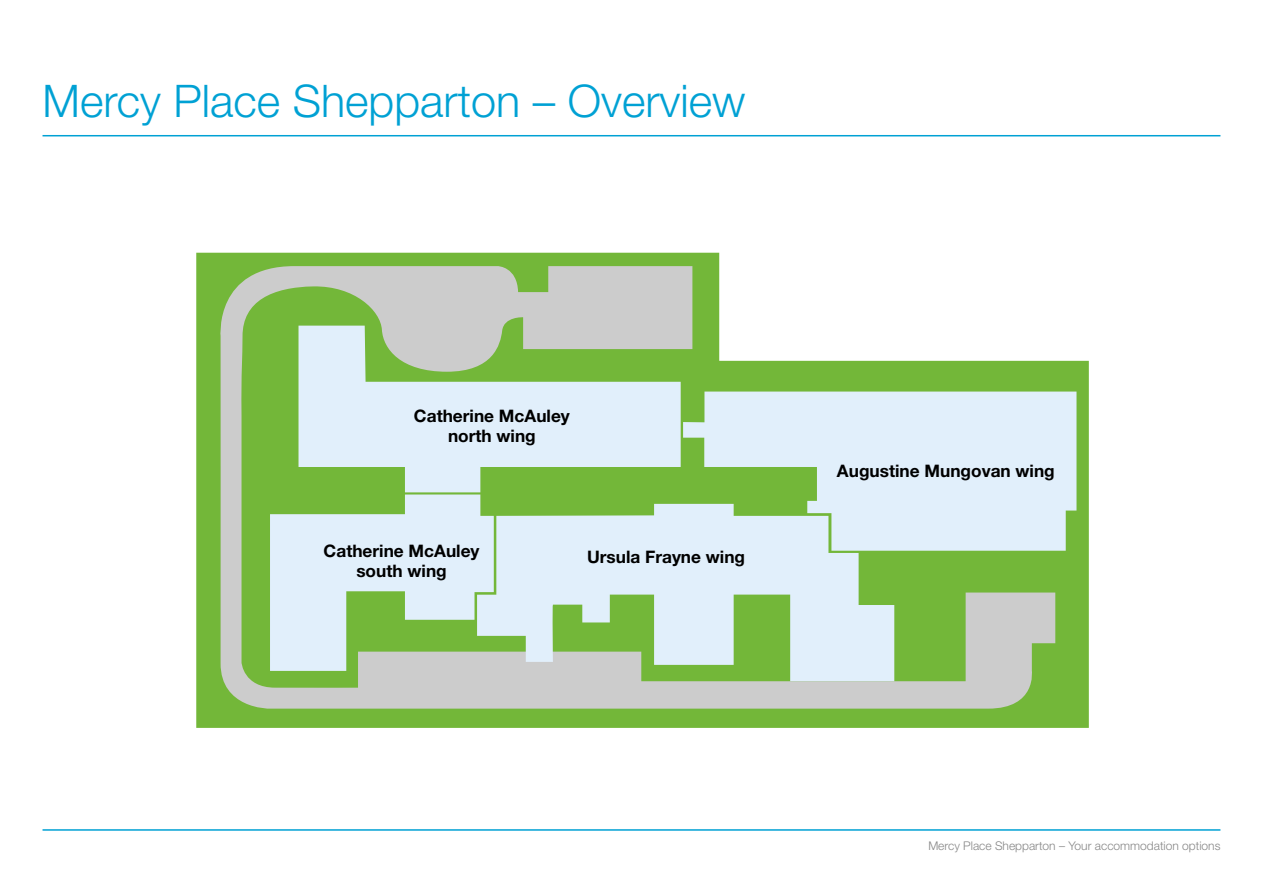
<style>
.page{position:relative;width:1263px;height:893px;background:#fff}
.page>*{position:absolute;margin:0;border:0;box-sizing:border-box;transform-origin:0 0}
.t1{font:300 45px "Helvetica Neue LT Std";color:#00a1d4}
.t2{font:700 17.25px/20.2px "Helvetica Neue LT Std";color:#000;text-align:center}
.t3{font:300 12px "Helvetica Neue LT Std";color:#878787}
</style>
<div class="page">
<hr style="left:43px;top:829px;width:1177px;height:2px;background:#00a1d4">
<hr style="left:43px;top:135px;width:1177px;height:1px;background:#00a1d4">
<svg style="left:196px;top:253px;width:893px;height:475px;fill:#73b739"></svg>
<svg style="left:215px;top:266px;width:840px;height:443px"></svg>
<svg style="left:298px;top:326px;width:383px;height:166px;fill:#e1effb"></svg>
<svg style="left:270px;top:494px;width:224px;height:177px"></svg>
<svg style="left:477px;top:504px;width:417px;height:177px;fill:#e1effb"></svg>
<svg style="left:683px;top:392px;width:393px;height:159px;fill:#e1effb"></svg>
<p class="t1" style="left:43px;top:74px;width:704px">Mercy Place Shepparton – Overview</p>
<p class="t2" style="left:414px;top:405px;width:157px">Catherine McAuley north wing</p>
<p class="t2" style="left:324px;top:540px;width:157px">Catherine McAuley</p>
<p class="t2" style="left:587px;top:546px;width:160px">Ursula Frayne wing</p>
<p class="t2" style="left:356px;top:560px;width:92px">south wing</p>
<p class="t2" style="left:837px;top:460px;width:219px">Augustine Mungovan wing</p>
<p class="t3" style="left:928px;top:838px;width:294px">Mercy Place Shepparton – Your accommodation options</p>
</div>
